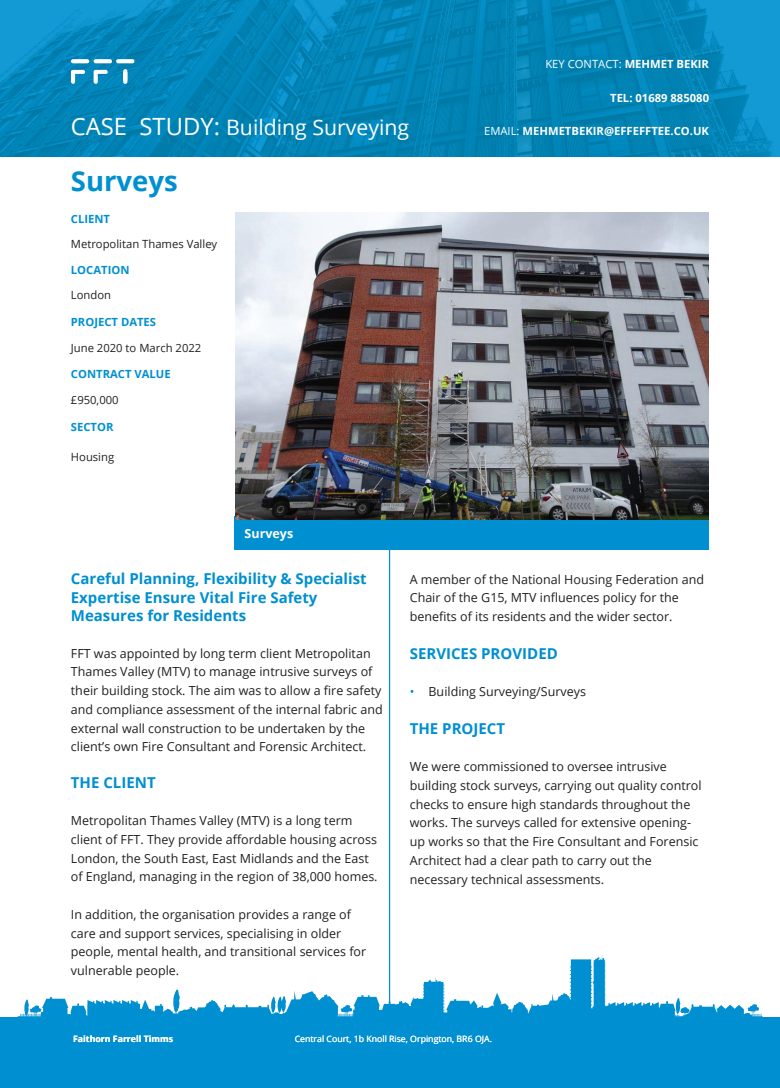
<style>
.page{position:relative;width:780px;height:1088px;background:#fff}
.page>*{position:absolute;margin:0;border:0;box-sizing:border-box;transform-origin:0 0}
.t1{font:700 27.5px "Open Sans";color:#0090d0}
.t2{font:21.25px "Open Sans";color:#fff}
.t3{font:700 15px/18.8px "Open Sans";color:#008fd0}
.t4{font:12.5px/18.8px "Open Sans";color:#231f20}
.t5{font:700 12.5px "Open Sans";color:#fff}
.t6{font:11.25px "Open Sans";color:#242021}
.t7{font:700 11.25px "Open Sans";color:#fff}
.t8{font:700 11.25px "Open Sans";color:#0090d0}
.t9{font:11.25px "Open Sans";color:#fff}
.t10{font:8.75px "Open Sans";color:#fff}
.t11{font:700 8.75px "Open Sans";color:#fff}
.s1{font-size:23.75px}
.s2{font-weight:700}
.s3{font-weight:400}
.s4{color:#008fd0}
</style>
<div class="page">
<svg style="left:18px;top:955px;width:744px;height:62px"></svg>
<div style="left:0;top:1017px;width:780px;height:71px;background:#008fd0"></div>
<hr style="left:0;top:156px;width:780px;height:1px;background:#139ad5">
<img style="left:0;top:0;width:780px;height:156px">
<hr style="left:389px;top:376px;width:1px;height:630px;background:#008fd0">
<svg style="left:71px;top:59px;width:18px;height:4px"></svg>
<svg style="left:71px;top:70px;width:14px;height:14px"></svg>
<svg style="left:94px;top:70px;width:14px;height:14px"></svg>
<div style="left:93px;top:59px;width:19px;height:5px;background:#fff;border-radius:2px"></div>
<div style="left:116px;top:59px;width:18px;height:5px;background:#fff;border-radius:2px"></div>
<svg style="left:123px;top:69px;width:4px;height:15px"></svg>
<div style="left:234px;top:517px;width:475px;height:33px;background:#008fd0"></div>
<img style="left:235px;top:213px;width:474px;height:307px">
<h2 class="t2" style="left:71px;top:113px;width:340px"><span class="s1">CASE STUDY:</span> Building Surveying</h2>
<h1 class="t1" style="left:71px;top:161px;width:108px">Surveys</h1>
<p class="t8" style="left:71px;top:211px;width:41px">CLIENT</p>
<p class="t6" style="left:71px;top:236px;width:148px">Metropolitan Thames Valley</p>
<p class="t8" style="left:71px;top:262px;width:60px">LOCATION</p>
<p class="t6" style="left:71px;top:287px;width:42px">London</p>
<p class="t8" style="left:71px;top:313px;width:87px">PROJECT DATES</p>
<p class="t6" style="left:71px;top:340px;width:132px">June 2020 to March 2022</p>
<p class="t8" style="left:71px;top:366px;width:101px">CONTRACT VALUE</p>
<p class="t6" style="left:71px;top:392px;width:49px">£950,000</p>
<p class="t8" style="left:71px;top:418px;width:44px">SECTOR</p>
<p class="t6" style="left:71px;top:449px;width:45px">Housing</p>
<p class="t9" style="left:545px;top:56px;width:165px">KEY CONTACT: <span class="s2">MEHMET BEKIR</span></p>
<p class="t7" style="left:610px;top:90px;width:100px">TEL: 01689 885080</p>
<p class="t7" style="left:484px;top:123px;width:226px"><span class="s3">EMAIL:</span> MEHMETBEKIR@EFFEFFTEE.CO.UK</p>
<p class="t5" style="left:244px;top:524px;width:50px">Surveys</p>
<p class="t3" style="left:71px;top:569px;width:297px">Careful Planning, Flexibility &amp; Specialist<br>Expertise Ensure Vital Fire Safety<br>Measures for Residents</p>
<p class="t4" style="left:71px;top:643px;width:313px">FFT was appointed by long term client Metropolitan Thames Valley (MTV) to manage intrusive surveys of their building stock. The aim was to allow a fire safety and compliance assessment of the internal fabric and external wall construction to be undertaken by the client’s own Fire Consultant and Forensic Architect.</p>
<p class="t3" style="left:71px;top:772px;width:86px">THE CLIENT</p>
<p class="t4" style="left:71px;top:811px;width:308px">Metropolitan Thames Valley (MTV) is a long term client of FFT. They provide affordable housing across London, the South East, East Midlands and the East of England, managing in the region of 38,000 homes.</p>
<p class="t4" style="left:71px;top:904px;width:297px">In addition, the organisation provides a range of care and support services, specialising in older people, mental health, and transitional services for vulnerable people.</p>
<p class="t4" style="left:410px;top:569px;width:296px">A member of the National Housing Federation and<br>Chair of the G15, MTV influences policy for the benefits of its residents and the wider sector.</p>
<p class="t3" style="left:410px;top:643px;width:149px">SERVICES PROVIDED</p>
<p class="t4" style="left:410px;top:682px;width:178px"><span class="s4">•</span> Building Surveying/Surveys</p>
<p class="t3" style="left:410px;top:718px;width:97px">THE PROJECT</p>
<p class="t4" style="left:410px;top:757px;width:293px">We were commissioned to oversee intrusive building stock surveys, carrying out quality control checks to ensure high standards throughout the works. The surveys called for extensive opening&shy;up works so that the Fire Consultant and Forensic Architect had a clear path to carry out the necessary technical assessments.</p>
<p class="t11" style="left:73px;top:1032px;width:101px">Faithorn Farrell Timms</p>
<p class="t10" style="left:295px;top:1032px;width:199px">Central Court, 1b Knoll Rise, Orpington, BR6 OJA.</p>
</div>
